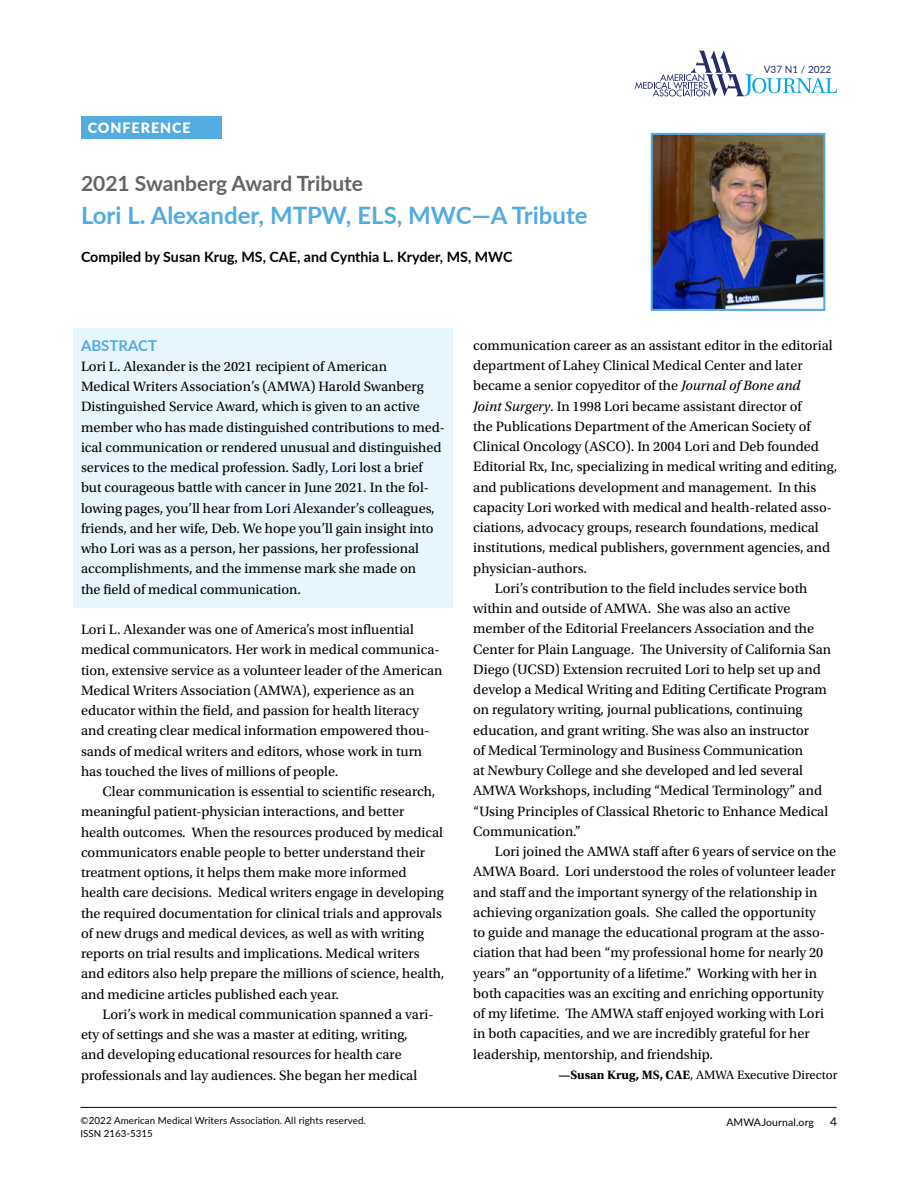
<style>
.page{position:relative;width:918px;height:1188px;background:#fff}
.page>*{position:absolute;margin:0;border:0;box-sizing:border-box;transform-origin:0 0}
.t1{font:700 24px "Lato";color:#53abe0}
.t2{font:700 21px "Lato";color:#636466}
.t3{font:700 15px "Lato";color:#53abe0}
.t4{font:14.25px/20.2px "Utopia Std";color:#000}
.t5{font:700 14.25px "Lato";color:#000}
.t6{font:900 14.25px "Lato";letter-spacing:.07em;color:#fff}
.t7{font:12.75px "Utopia Std";color:#000}
.t8{font:12px "Lato";color:#000}
.t9{font:10.5px "Lato";letter-spacing:.01em;color:#000}
.t10{font:10.05px "Lato";color:#242d69}
.t11{font:9.75px/13.5px "Lato";letter-spacing:.01em;color:#000}
.s1{font-style:italic}
.s2{font-weight:700}
</style>
<div class="page">
<hr style="left:81px;top:1107px;width:756px;height:1px;background:#000">
<svg style="left:635px;top:50px;width:202px;height:47px"></svg>
<div style="left:73px;top:328px;width:379px;height:280px;background:#e7f5fd"></div>
<div style="left:81px;top:117px;width:140px;height:22px;background:#53abe0"></div>
<img style="left:654px;top:136px;width:168px;height:172px">
<div style="left:651px;top:133px;width:174px;height:178px;border:2px solid #53abe0"></div>
<p class="t6" style="left:88px;top:118px;width:105px">CONFERENCE</p>
<h2 class="t2" style="left:81px;top:168px;width:284px">2021 Swanberg Award Tribute</h2>
<h1 class="t1" style="left:81px;top:197px;width:508px">Lori L. Alexander, MTPW, ELS, MWC—A Tribute</h1>
<p class="t5" style="left:81px;top:246px;width:433px">Compiled by Susan Krug, MS, CAE, and Cynthia L. Kryder, MS, MWC</p>
<p class="t10" style="left:764px;top:62px;width:69px">V37 N1 / 2022</p>
<p class="t3" style="left:81px;top:334px;width:78px">ABSTRACT</p>
<p class="t4" style="left:81px;top:356px;width:366px">Lori L. Alexander is the 2021 recipient of American<br>Medical Writers Association’s (AMWA) Harold Swanberg Distinguished Service Award, which is given to an active member who has made distinguished contributions to med&shy;ical communication or rendered unusual and distinguished services to the medical profession. Sadly, Lori lost a brief but courageous battle with cancer in June 2021. In the fol&shy;lowing pages, you’ll hear from Lori Alexander’s colleagues, friends, and her wife, Deb. We hope you’ll gain insight into who Lori was as a person, her passions, her professional accomplishments, and the immense mark she made on<br>the field of medical communication.</p>
<p class="t4" style="left:81px;top:620px;width:363px">Lori L. Alexander was one of America’s most influential medical communicators. Her work in medical communica&shy;tion, extensive service as a volunteer leader of the American Medical Writers Association (AMWA), experience as an educator within the field, and passion for health literacy and creating clear medical information empowered thou&shy;sands of medical writers and editors, whose work in turn has touched the lives of millions of people.</p>
<p class="t4" style="left:81px;top:782px;width:365px;text-indent:22px">Clear communication is essential to scientific research, meaningful patient-physician interactions, and better health outcomes. When the resources produced by medical communicators enable people to better understand their treatment options, it helps them make more informed health care decisions. Medical writers engage in developing the required documentation for clinical trials and approvals of new drugs and medical devices, as well as with writing reports on trial results and implications. Medical writers and editors also help prepare the millions of science, health, and medicine articles published each year.</p>
<p class="t4" style="left:81px;top:1004px;width:354px;text-indent:22px">Lori’s work in medical communication spanned a vari&shy;ety of settings and she was a master at editing, writing, and developing educational resources for health care professionals and lay audiences. She began her medical</p>
<p class="t4" style="left:473px;top:335px;width:361px">communication career as an assistant editor in the editorial</p>
<p class="t4" style="left:473px;top:356px;width:331px">department of Lahey Clinical Medical Center and later</p>
<p class="t4" style="left:473px;top:376px;width:329px">became a senior copyeditor of the <span class="s1">Journal of Bone and</span></p>
<p class="t4" style="left:473px;top:396px;width:330px"><span class="s1">Joint Surgery</span>. In 1998 Lori became assistant director of</p>
<p class="t4" style="left:473px;top:416px;width:339px">the Publications Department of the American Society of</p>
<p class="t4" style="left:473px;top:437px;width:347px">Clinical Oncology (ASCO). In 2004 Lori and Deb founded</p>
<p class="t4" style="left:473px;top:457px;width:366px">Editorial Rx, Inc, specializing in medical writing and editing,</p>
<p class="t4" style="left:473px;top:477px;width:345px">and publications development and management. In this</p>
<p class="t4" style="left:473px;top:497px;width:360px">capacity Lori worked with medical and health-related asso-</p>
<p class="t4" style="left:473px;top:518px;width:347px">ciations, advocacy groups, research foundations, medical</p>
<p class="t4" style="left:473px;top:538px;width:358px">institutions, medical publishers, government agencies, and</p>
<p class="t4" style="left:473px;top:558px;width:115px">physician-authors.</p>
<p class="t4" style="left:495px;top:578px;width:314px">Lori’s contribution to the field includes service both</p>
<p class="t4" style="left:473px;top:599px;width:319px">within and outside of AMWA. She was also an active</p>
<p class="t4" style="left:473px;top:619px;width:342px">member of the Editorial Freelancers Association and the</p>
<p class="t4" style="left:473px;top:639px;width:359px">Center for Plain Language. The University of California San</p>
<p class="t4" style="left:473px;top:659px;width:349px">Diego (UCSD) Extension recruited Lori to help set up and</p>
<p class="t4" style="left:473px;top:680px;width:355px">develop a Medical Writing and Editing Certificate Program</p>
<p class="t4" style="left:473px;top:700px;width:331px">on regulatory writing, journal publications, continuing</p>
<p class="t4" style="left:473px;top:720px;width:337px">education, and grant writing. She was also an instructor</p>
<p class="t4" style="left:473px;top:740px;width:332px">of Medical Terminology and Business Communication</p>
<p class="t4" style="left:473px;top:761px;width:331px">at Newbury College and she developed and led several</p>
<p class="t4" style="left:473px;top:781px;width:350px">AMWA Workshops, including “Medical Terminology” and</p>
<p class="t4" style="left:473px;top:801px;width:356px">“Using Principles of Classical Rhetoric to Enhance Medical</p>
<p class="t4" style="left:473px;top:821px;width:109px">Communication.”</p>
<p class="t4" style="left:495px;top:842px;width:343px">Lori joined the AMWA staff after 6 years of service on the</p>
<p class="t4" style="left:473px;top:862px;width:364px">AMWA Board. Lori understood the roles of volunteer leader</p>
<p class="t4" style="left:473px;top:882px;width:346px">and staff and the important synergy of the relationship in</p>
<p class="t4" style="left:473px;top:902px;width:344px">achieving organization goals. She called the opportunity</p>
<p class="t4" style="left:473px;top:923px;width:353px">to guide and manage the educational program at the asso-</p>
<p class="t4" style="left:473px;top:943px;width:352px">ciation that had been “my professional home for nearly 20</p>
<p class="t4" style="left:473px;top:963px;width:345px">years” an “opportunity of a lifetime.” Working with her in</p>
<p class="t4" style="left:473px;top:983px;width:352px">both capacities was an exciting and enriching opportunity</p>
<p class="t4" style="left:473px;top:1004px;width:352px">of my lifetime. The AMWA staff enjoyed working with Lori</p>
<p class="t4" style="left:473px;top:1024px;width:338px">in both capacities, and we are incredibly grateful for her</p>
<p class="t4" style="left:473px;top:1044px;width:241px">leadership, mentorship, and friendship.</p>
<p class="t7" style="left:558px;top:1068px;width:280px"><span class="s2">—Susan Krug, MS, CAE</span>, AMWA Executive Director</p>
<p class="t11" style="left:81px;top:1113px;width:287px">©2022 American Medical Writers Association. All rights reserved.<br>ISSN 2163-5315</p>
<p class="t9" style="left:726px;top:1114px;width:89px">AMWAJournal.org</p>
<p class="t8" style="left:830px;top:1113px;width:8px">4</p>
</div>
